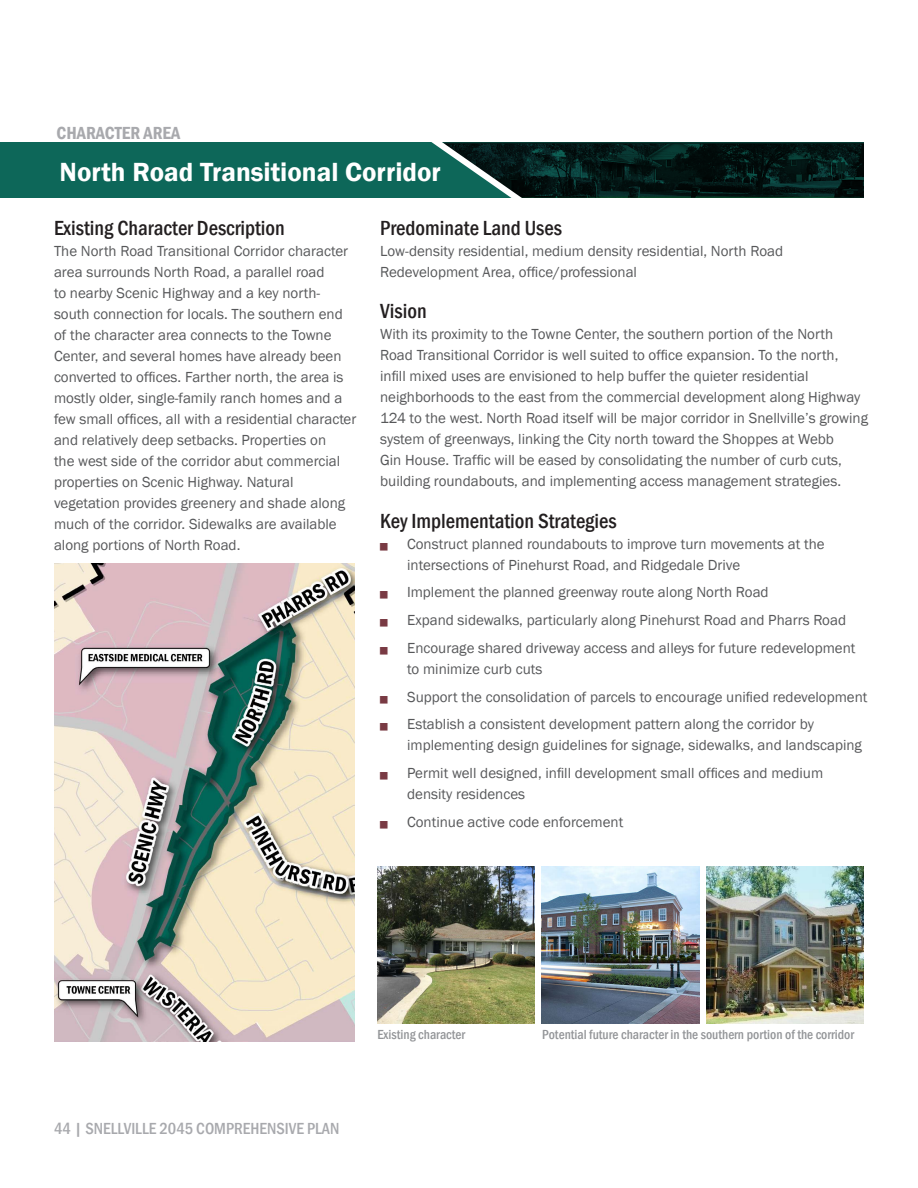
<style>
.page{position:relative;width:918px;height:1188px;background:#fff}
.page>*{position:absolute;margin:0;border:0;box-sizing:border-box;transform-origin:0 0}
.Heading_2{font:600 27px "Franklin Gothic";color:#fff}
.Heading_3{font:500 condensed 21px "Franklin Gothic";color:#231f20}
.t1{font:600 condensed 18px "Franklin Gothic";color:#a8a9ad}
.t2{font:500 condensed 16.5px "Franklin Gothic";color:#a8a9ad}
.Body{font:15px/21px "Franklin Gothic";color:#57585a}
.Photo_caption{font:500 condensed 13.5px "Franklin Gothic";color:#939598}
</style>
<div class="page">
<div style="left:0;top:143px;width:864px;height:55px;background:#0d6759"></div>
<svg style="left:421px;top:142px;width:443px;height:56px;background:#0b2925"></svg>
<img style="left:54px;top:564px;width:300px;height:477px">
<img style="left:377px;top:866px;width:158px;height:158px">
<img style="left:542px;top:866px;width:157px;height:158px">
<img style="left:707px;top:866px;width:157px;height:158px">
<p class="t1" style="left:57px;top:121px;width:125px">CHARACTER AREA</p>
<p class="Heading_2" style="left:60px;top:155px;width:383px">North Road Transitional Corridor</p>
<p class="Heading_3" style="left:54px;top:214px;width:232px">Existing Character Description</p>
<p class="Body" style="left:54px;top:241px;width:304px">The North Road Transitional Corridor character area surrounds North Road, a parallel road<br>to nearby Scenic Highway and a key north&shy;south connection for locals. The southern end of the character area connects to the Towne Center, and several homes have already been converted to offices. Farther north, the area is mostly older, single-family ranch homes and a few small offices, all with a residential character and relatively deep setbacks. Properties on<br>the west side of the corridor abut commercial properties on Scenic Highway. Natural vegetation provides greenery and shade along much of the corridor. Sidewalks are available along portions of North Road.</p>
<p class="Heading_3" style="left:380px;top:214px;width:183px">Predominate Land Uses</p>
<p class="Body" style="left:380px;top:241px;width:405px">Low-density residential, medium density residential, North Road<br>Redevelopment Area, office/professional</p>
<p class="Heading_3" style="left:380px;top:298px;width:48px">Vision</p>
<p class="Body" style="left:380px;top:324px;width:489px">With its proximity to the Towne Center, the southern portion of the North Road Transitional Corridor is well suited to office expansion. To the north,<br>infill mixed uses are envisioned to help buffer the quieter residential neighborhoods to the east from the commercial development along Highway 124 to the west. North Road itself will be major corridor in Snellville’s growing system of greenways, linking the City north toward the Shoppes at Webb<br>Gin House. Traffic will be eased by consolidating the number of curb cuts, building roundabouts, and implementing access management strategies.</p>
<p class="Heading_3" style="left:380px;top:507px;width:238px">Key Implementation Strategies</p>
<p class="Body" style="left:407px;top:533px;width:419px">Construct planned roundabouts to improve turn movements at the intersections of Pinehurst Road, and Ridgedale Drive</p>
<p class="Body" style="left:407px;top:582px;width:363px">Implement the planned greenway route along North Road</p>
<p class="Body" style="left:407px;top:610px;width:440px">Expand sidewalks, particularly along Pinehurst Road and Pharrs Road</p>
<p class="Body" style="left:407px;top:638px;width:450px">Encourage shared driveway access and alleys for future redevelopment to minimize curb cuts</p>
<p class="Body" style="left:407px;top:686px;width:462px">Support the consolidation of parcels to encourage unified redevelopment</p>
<p class="Body" style="left:407px;top:714px;width:456px">Establish a consistent development pattern along the corridor by implementing design guidelines for signage, sidewalks, and landscaping</p>
<p class="Body" style="left:407px;top:763px;width:418px">Permit well designed, infill development small offices and medium density residences</p>
<p class="Body" style="left:407px;top:812px;width:218px">Continue active code enforcement</p>
<p class="t2" style="left:54px;top:1118px;width:287px">44 | SNELLVI LLE 2045 COMPREHENSIVE PLAN</p>
<p class="Photo_caption" style="left:377px;top:1025px;width:89px">Existing character</p>
<p class="Photo_caption" style="left:542px;top:1025px;width:314px">Potential future character in the southern portion of the corridor</p>
</div>
